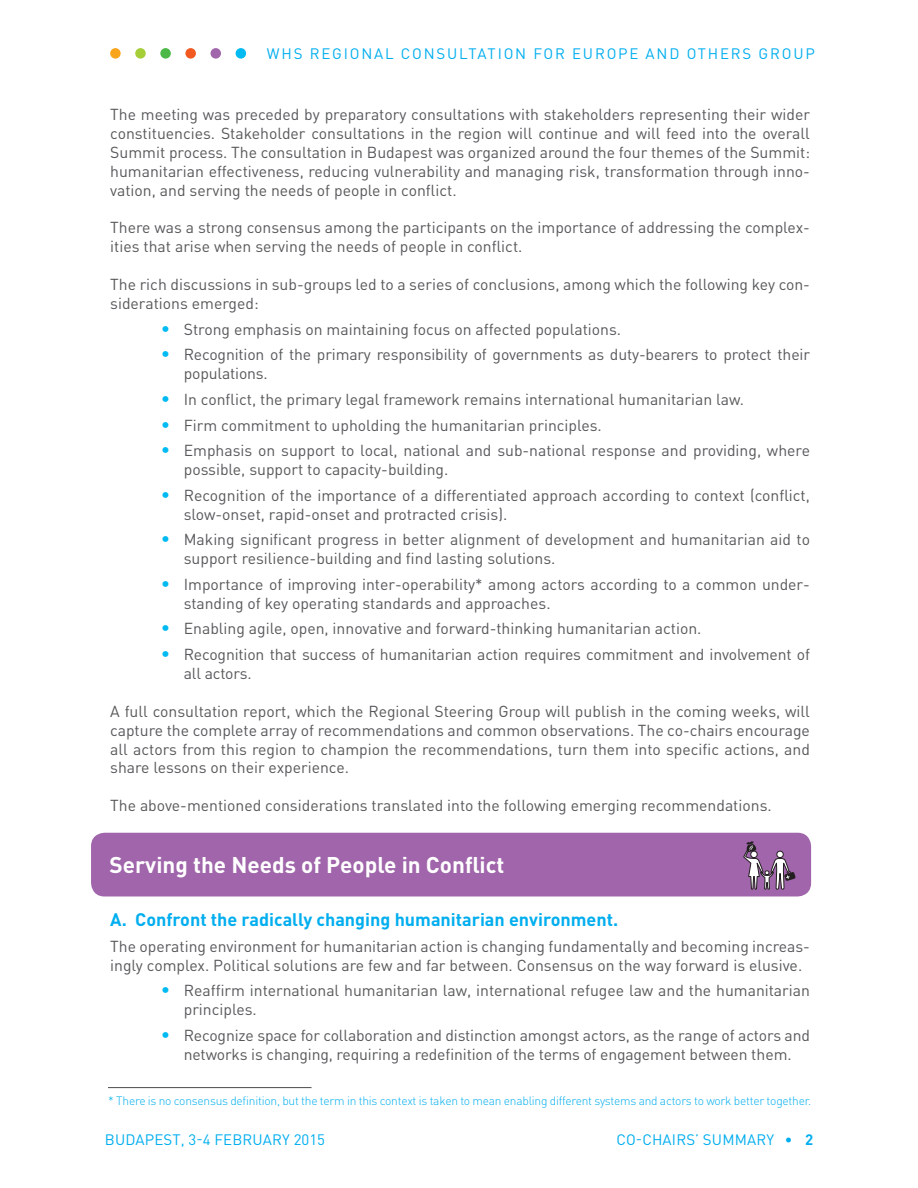
<style>
.page{position:relative;width:918px;height:1188px;background:#fff}
.page>*{position:absolute;margin:0;border:0;box-sizing:border-box;transform-origin:0 0}
.titles{font:700 22.5px "DIN Pro";color:#fff}
.text{font:700 18px "DIN Pro";color:#00aeef}
.text-2{font:15.75px/18.9px "DIN Pro";color:#57585a}
.t1{font:15px "DIN Pro";letter-spacing:.12em;color:#00aeef}
.t2{font:15px "DIN Pro";letter-spacing:.01em;color:#00aeef}
.photo_captions{font:300 12px "DIN Pro";letter-spacing:-.02em;color:#00aeef}
.s1{font-weight:700;font-size:18px;color:#00baf1}
.s2{font-weight:500}
.s3{font-weight:700}
</style>
<div class="page">
<div style="left:110px;top:48px;width:11px;height:11px;background:#f9a51b;border-radius:50%"></div>
<div style="left:135px;top:48px;width:11px;height:11px;background:#a6ce39;border-radius:50%"></div>
<div style="left:160px;top:48px;width:11px;height:11px;background:#4cb848;border-radius:50%"></div>
<div style="left:236px;top:48px;width:10px;height:11px;background:#00baf1;border-radius:50%"></div>
<div style="left:185px;top:48px;width:11px;height:11px;background:#f15921;border-radius:50%"></div>
<div style="left:211px;top:48px;width:10px;height:11px;background:#a065aa;border-radius:50%"></div>
<hr style="left:108px;top:1087px;width:204px;height:1px;background:#4b4c4d">
<div style="left:91px;top:833px;width:720px;height:63px;background:#a065aa;border-radius:14px"></div>
<svg style="left:742px;top:841px;width:54px;height:56px"></svg>
<p class="t1" style="left:267px;top:43px;width:549px">WHS REGIONAL CONSULTATION FOR EUROPE AND OTHERS GROUP</p>
<p class="text-2" style="left:110px;top:104px;width:701px;text-align:justify">The meeting was preceded by preparatory consultations with stakeholders representing their wider constituencies. Stakeholder consultations in the region will continue and will feed into the overall Summit process. The consultation in Budapest was organized around the four themes of the Summit: humanitarian effectiveness, reducing vulnerability and managing risk, transformation through inno&shy;vation, and serving the needs of people in conflict.</p>
<p class="text-2" style="left:110px;top:218px;width:701px">There was a strong consensus among the participants on the importance of addressing the complex&shy;ities that arise when serving the needs of people in conflict.</p>
<p class="text-2" style="left:110px;top:274px;width:701px">The rich discussions in sub-groups led to a series of conclusions, among which the following key con&shy;siderations emerged:</p>
<p class="text-2" style="left:161px;top:319px;width:461px"><span class="s1">•</span> Strong emphasis on maintaining focus on affected populations.</p>
<p class="text-2" style="left:184px;top:345px;width:628px;text-indent:-22px"><span class="s1">•</span> Recognition of the primary responsibility of governments as duty-bearers to protect their populations.</p>
<p class="text-2" style="left:161px;top:389px;width:584px"><span class="s1">•</span> In conflict, the primary legal framework remains international humanitarian law.</p>
<p class="text-2" style="left:161px;top:415px;width:442px"><span class="s1">•</span> Firm commitment to upholding the humanitarian principles.</p>
<p class="text-2" style="left:184px;top:440px;width:628px;text-indent:-22px"><span class="s1">•</span> Emphasis on support to local, national and sub-national response and providing, where possible, support to capacity-building.</p>
<p class="text-2" style="left:184px;top:485px;width:628px;text-indent:-22px"><span class="s1">•</span> Recognition of the importance of a differentiated approach according to context (conflict, slow-onset, rapid-onset and protracted crisis).</p>
<p class="text-2" style="left:184px;top:530px;width:628px;text-indent:-22px"><span class="s1">•</span> Making significant progress in better alignment of development and humanitarian aid to support resilience-building and find lasting solutions.</p>
<p class="text-2" style="left:184px;top:574px;width:628px;text-indent:-22px"><span class="s1">•</span> Importance of improving inter-operability* among actors according to a common under&shy;standing of key operating standards and approaches.</p>
<p class="text-2" style="left:161px;top:619px;width:542px"><span class="s1">•</span> Enabling agile, open, innovative and forward-thinking humanitarian action.</p>
<p class="text-2" style="left:184px;top:644px;width:628px;text-indent:-22px"><span class="s1">•</span> Recognition that success of humanitarian action requires commitment and involvement of all actors.</p>
<p class="text-2" style="left:110px;top:701px;width:701px;text-align:justify">A full consultation report, which the Regional Steering Group will publish in the coming weeks, will capture the complete array of recommendations and common observations. The co-chairs encourage all actors from this region to champion the recommendations, turn them into specific actions, and share lessons on their experience.</p>
<p class="text-2" style="left:110px;top:795px;width:663px">The above-mentioned considerations translated into the following emerging recommendations.</p>
<p class="titles" style="left:109px;top:849px;width:397px">Serving the Needs of People in Conflict</p>
<p class="text" style="left:110px;top:907px;width:509px">A. Confront the radically changing humanitarian environment.</p>
<p class="text-2" style="left:110px;top:936px;width:701px">The operating environment for humanitarian action is changing fundamentally and becoming increas&shy;ingly complex. Political solutions are few and far between. Consensus on the way forward is elusive.</p>
<p class="text-2" style="left:184px;top:980px;width:628px;text-indent:-22px"><span class="s1">•</span> Reaffirm international humanitarian law, international refugee law and the humanitarian principles.</p>
<p class="text-2" style="left:161px;top:1025px;width:650px;text-align:center"><span class="s1">•</span> Recognize space for collaboration and distinction amongst actors, as the range of actors and networks is changing, requiring a redefinition of the terms of engagement between them.</p>
<p class="photo_captions" style="left:108px;top:1093px;width:705px">* There is no consensus definition, but the term in this context is taken to mean enabling different systems and actors to work better together.</p>
<p class="t2" style="left:105px;top:1130px;width:222px">BUDAPEST, 3-4 FEBRUARY 2015</p>
<p class="t2" style="left:616px;top:1130px;width:198px">CO-CHAIRS’ SUMMARY <span class="s2">•</span> <span class="s3">2</span></p>
</div>
